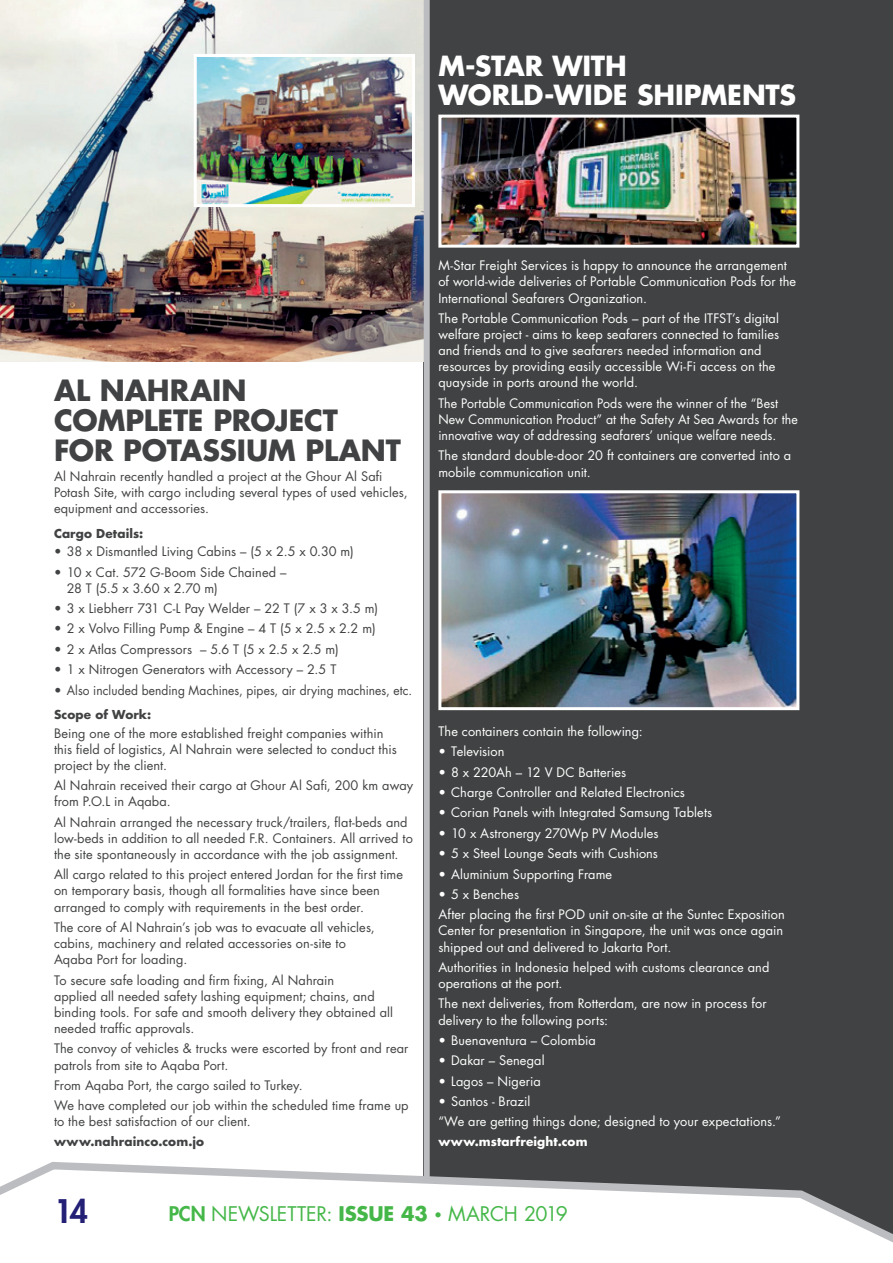
<style>
.page{position:relative;width:893px;height:1263px;background:#fff}
.page>*{position:absolute;margin:0;border:0;box-sizing:border-box;transform-origin:0 0}
.t1{font:800 31.65px "Futura Std";color:#242076}
.t2{font:700 28.5px/30px "Futura Std";letter-spacing:-.01em;color:#414243}
.t3{font:700 27px/28.5px "Futura Std";letter-spacing:-.005em;color:#fff}
.t4{font:19.65px "Futura Std";letter-spacing:-.01em;color:#45b749}
.t5{font:12.75px/16.2px "Futura Std";letter-spacing:.01em;color:#414243}
.t6{font:12.75px/16.2px "Futura Std";letter-spacing:.01em;color:#fff}
.t7{font:700 12px "Futura Std";letter-spacing:.01em;color:#414243}
.t8{font:700 12px "Futura Std";letter-spacing:.01em;color:#fff}
.s1{font-weight:800}
.s2{font-weight:700}
.s3{font-size:13.65px}
</style>
<div class="page">
<div style="left:424px;top:0;width:469px;height:1255px;background:#414243"></div>
<img style="left:0;top:0;width:424px;height:362px">
<img style="left:442px;top:119px;width:353px;height:125px">
<div style="left:438px;top:115px;width:361px;height:133px;border:3px solid #fff"></div>
<img style="left:442px;top:494px;width:353px;height:212px">
<div style="left:438px;top:490px;width:361px;height:220px;border:3px solid #fff"></div>
<div style="left:424px;top:0;width:6px;height:1180px;background:#bcbdc0"></div>
<img style="left:198px;top:58px;width:213px;height:145px">
<div style="left:194px;top:54px;width:221px;height:153px;border:3px solid #fff"></div>
<svg style="left:0;top:1158px;width:893px;height:97px"></svg>
<h3 class="t3" style="left:438px;top:52px;width:359px">M-STAR WITH<br>WORLD-WIDE SHIPMENTS</h3>
<h2 class="t2" style="left:54px;top:374px;width:348px">AL NAHRAIN<br>COMPLETE PROJECT<br>FOR POTASSIUM PLANT</h2>
<p class="t5" style="left:54px;top:468px;width:355px">Al Nahrain recently handled a project at the Ghour Al Safi<br>Potash Site, with cargo including several types of used vehicles, equipment and accessories.</p>
<p class="t7" style="left:54px;top:525px;width:91px">Cargo Details:</p>
<p class="t5" style="left:54px;top:543px;width:301px">• 38 x Dismantled Living Cabins – (5 x 2.5 x 0.30 m)</p>
<p class="t5" style="left:67px;top:564px;width:221px;text-indent:-13px">• 10 x Cat. 572 G-Boom Side Chained –<br>28 T (5.5 x 3.60 x 2.70 m)</p>
<p class="t5" style="left:54px;top:600px;width:326px">• 3 x Liebherr 731 C-L Pay Welder – 22 T (7 x 3 x 3.5 m)</p>
<p class="t5" style="left:54px;top:621px;width:323px">• 2 x Volvo Filling Pump &amp; Engine – 4 T (5 x 2.5 x 2.2 m)</p>
<p class="t5" style="left:54px;top:641px;width:286px">• 2 x Atlas Compressors – 5.6 T (5 x 2.5 x 2.5 m)</p>
<p class="t5" style="left:54px;top:661px;width:284px">• 1 x Nitrogen Generators with Accessory – 2.5 T</p>
<p class="t5" style="left:54px;top:682px;width:360px">• Also included bending Machines, pipes, air drying machines, etc.</p>
<p class="t7" style="left:54px;top:707px;width:99px">Scope of Work:</p>
<p class="t5" style="left:54px;top:725px;width:344px">Being one of the more established freight companies within this field of logistics, Al Nahrain were selected to conduct this project by the client.</p>
<p class="t5" style="left:54px;top:777px;width:361px">Al Nahrain received their cargo at Ghour Al Safi, 200 km away from P.O.L in Aqaba.</p>
<p class="t5" style="left:54px;top:814px;width:360px">Al Nahrain arranged the necessary truck/trailers, flat-beds and low-beds in addition to all needed F.R. Containers. All arrived to the site spontaneously in accordance with the job assignment.</p>
<p class="t5" style="left:54px;top:867px;width:351px">All cargo related to this project entered Jordan for the first time on temporary basis, though all formalities have since been arranged to comply with requirements in the best order.</p>
<p class="t5" style="left:54px;top:919px;width:322px">The core of Al Nahrain’s job was to evacuate all vehicles, cabins, machinery and related accessories on-site to<br>Aqaba Port for loading.</p>
<p class="t5" style="left:54px;top:972px;width:340px">To secure safe loading and firm fixing, Al Nahrain<br>applied all needed safety lashing equipment; chains, and binding tools. For safe and smooth delivery they obtained all needed traffic approvals.</p>
<p class="t5" style="left:54px;top:1041px;width:356px">The convoy of vehicles &amp; trucks were escorted by front and rear patrols from site to Aqaba Port.</p>
<p class="t5" style="left:54px;top:1075px;width:356px;line-height:20.4px">From Aqaba Port, the cargo sailed to Turkey.<br>We have completed our job within the scheduled time frame up</p>
<p class="t5" style="left:54px;top:1114px;width:198px">to the best satisfaction of our client.</p>
<p class="t7" style="left:54px;top:1133px;width:152px">www.nahrainco.com.jo</p>
<p class="t6" style="left:438px;top:258px;width:359px">M-Star Freight Services is happy to announce the arrangement of world-wide deliveries of Portable Communication Pods for the<br>International Seafarers Organization.</p>
<p class="t6" style="left:438px;top:310px;width:342px">The Portable Communication Pods – part of the ITFST’s digital welfare project - aims to keep seafarers connected to families and friends and to give seafarers needed information and resources by providing easily accessible Wi-Fi access on the quayside in ports around the world.</p>
<p class="t6" style="left:438px;top:395px;width:361px">The Portable Communication Pods were the winner of the “Best<br>New Communication Product” at the Safety At Sea Awards for the innovative way of addressing seafarers’ unique welfare needs.</p>
<p class="t6" style="left:438px;top:448px;width:354px">The standard double-door 20 ft containers are converted into a mobile communication unit.</p>
<p class="t6" style="left:438px;top:723px;width:206px">The containers contain the following:</p>
<p class="t6" style="left:438px;top:744px;width:68px">• Television</p>
<p class="t6" style="left:438px;top:764px;width:189px">• 8 x 220Ah – 12 V DC Batteries</p>
<p class="t6" style="left:438px;top:784px;width:248px">• Charge Controller and Related Electronics</p>
<p class="t6" style="left:438px;top:805px;width:275px">• Corian Panels with Integrated Samsung Tablets</p>
<p class="t6" style="left:438px;top:825px;width:222px">• 10 x Astronergy 270Wp PV Modules</p>
<p class="t6" style="left:438px;top:845px;width:221px">• 5 x Steel Lounge Seats with Cushions</p>
<p class="t6" style="left:438px;top:866px;width:175px">• Aluminium Supporting Frame</p>
<p class="t6" style="left:438px;top:884px;width:348px;line-height:20.4px">• 5 x Benches<br>After placing the first POD unit on-site at the Suntec Exposition</p>
<p class="t6" style="left:438px;top:923px;width:346px">Center for presentation in Singapore, the unit was once again shipped out and delivered to Jakarta Port.</p>
<p class="t6" style="left:438px;top:959px;width:332px">Authorities in Indonesia helped with customs clearance and operations at the port.</p>
<p class="t6" style="left:438px;top:996px;width:330px">The next deliveries, from Rotterdam, are now in process for delivery to the following ports:</p>
<p class="t6" style="left:438px;top:1032px;width:159px">• Buenaventura – Colombia</p>
<p class="t6" style="left:438px;top:1053px;width:108px">• Dakar – Senegal</p>
<p class="t6" style="left:438px;top:1073px;width:104px">• Lagos – Nigeria</p>
<p class="t6" style="left:438px;top:1091px;width:344px;line-height:20.4px">• Santos - Brazil<br>“We are getting things done; designed to your expectations.”</p>
<p class="t8" style="left:438px;top:1133px;width:151px">www.mstarfreight.com</p>
<h1 class="t1" style="left:54px;top:1192px;width:35px">14</h1>
<h3 class="t4" style="left:169px;top:1201px;width:401px"><span class="s1">PCN</span> NEWSLETTER: <span class="s2">ISSUE 43</span> <span class="s3">•</span> MARCH 2019</h3>
</div>
